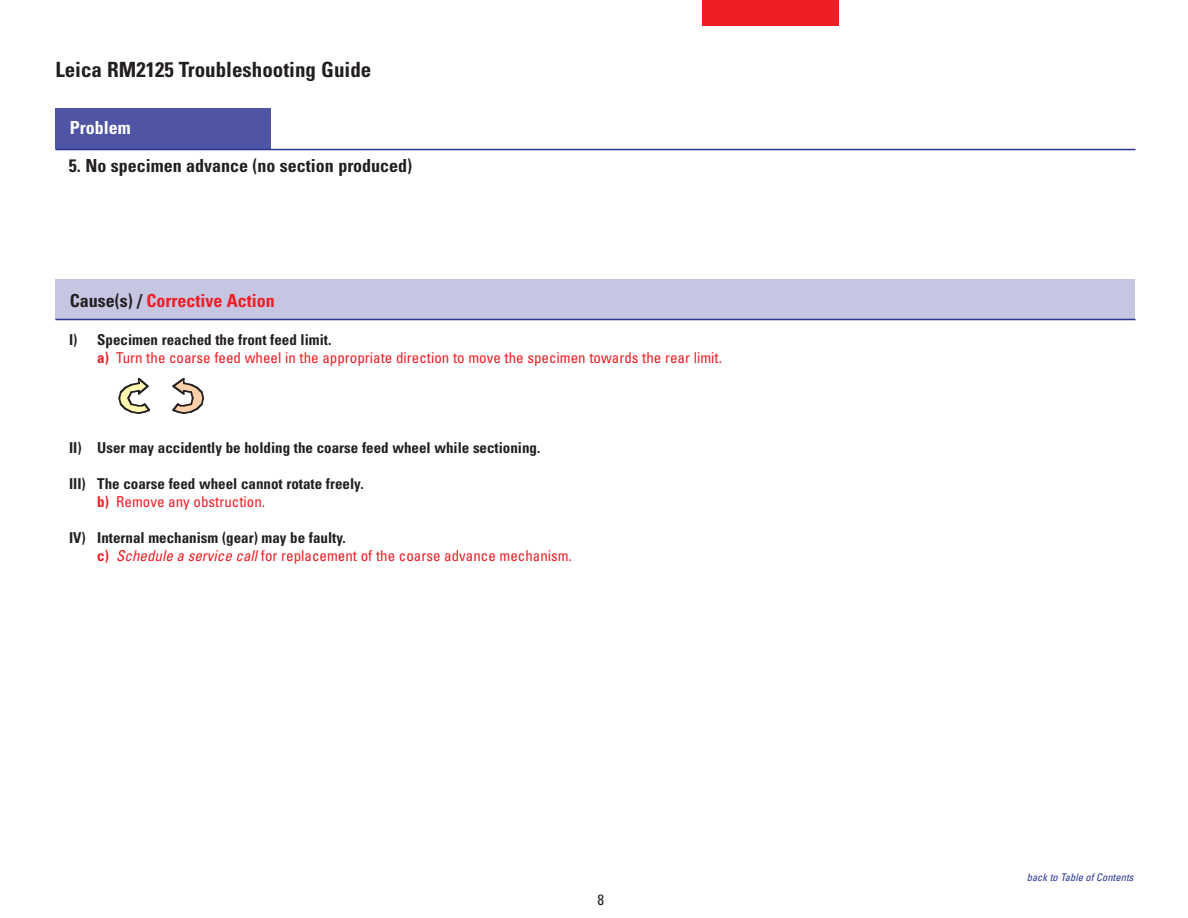
<style>
.page{position:relative;width:1188px;height:918px;background:#fff}
.page>*{position:absolute;margin:0;border:0;box-sizing:border-box;transform-origin:0 0}
.t1{font:700 condensed 21px "Univers";color:#231f20}
.t2{font:700 condensed 18px "Univers";color:#231f20}
.t3{font:700 condensed 18px "Univers";color:#ee1e24}
.t4{font:700 condensed 18px "Univers";color:#fff}
.t5{font:condensed 15px/18px "Univers";color:#ee1e24}
.t6{font:700 condensed 15px/18px "Univers";color:#231f20}
.t7{font:condensed 15px "Univers";color:#231f20}
.t8{font:italic condensed 10.5px "Univers";color:#293795}
.s1{color:#231f20}
.s2{font-weight:700;color:#231f20}
.s3{font-weight:700}
.s4{color:#ee1e24}
.s5{font-weight:400;color:#ee1e24}
.s6{font-style:italic}
</style>
<div class="page">
<div style="left:56px;top:108px;width:216px;height:40px;background:#4f54a4"></div>
<div style="left:56px;top:280px;width:1080px;height:40px;background:#c6c5e2"></div>
<hr style="left:56px;top:319px;width:1080px;height:1px;background:#293795">
<div style="left:702px;top:0;width:136px;height:26px;background:#ee1e24"></div>
<hr style="left:56px;top:149px;width:1080px;height:1px;background:#293795">
<svg style="left:118px;top:378px;width:32px;height:36px"></svg>
<svg style="left:172px;top:378px;width:32px;height:36px"></svg>
<h1 class="t1" style="left:56px;top:61px;width:317px">Leica RM2125 Troubleshooting Guide</h1>
<p class="t4" style="left:70px;top:121px;width:63px">Problem</p>
<p class="t2" style="left:69px;top:159px;width:345px">5. No specimen advance (no section produced)</p>
<p class="t3" style="left:70px;top:294px;width:207px"><span class="s1">Cause(s) /</span> Corrective Action</p>
<p class="t5" style="left:97px;top:331px;width:626px;text-indent:-28px"><span class="s2">I) Specimen reached the front feed limit.<br></span><span class="s3">a)</span> Turn the coarse feed wheel in the appropriate direction to move the specimen towards the rear limit.</p>
<p class="t6" style="left:69px;top:439px;width:473px">II) User may accidently be holding the coarse feed wheel while sectioning.</p>
<p class="t6" style="left:97px;top:475px;width:268px;text-indent:-28px">III) The coarse feed wheel cannot rotate freely. <span class="s4">b)</span> <span class="s5">Remove any obstruction.</span></p>
<p class="t5" style="left:97px;top:529px;width:476px;text-indent:-28px"><span class="s2">IV) Internal mechanism (gear) may be faulty.<br></span><span class="s3">c)</span> <span class="s6">Schedule a service call</span> for replacement of the coarse advance mechanism.</p>
<p class="t7" style="left:597px;top:894px;width:8px">8</p>
<p class="t8" style="left:1027px;top:873px;width:108px">back to Table of Contents</p>
</div>
